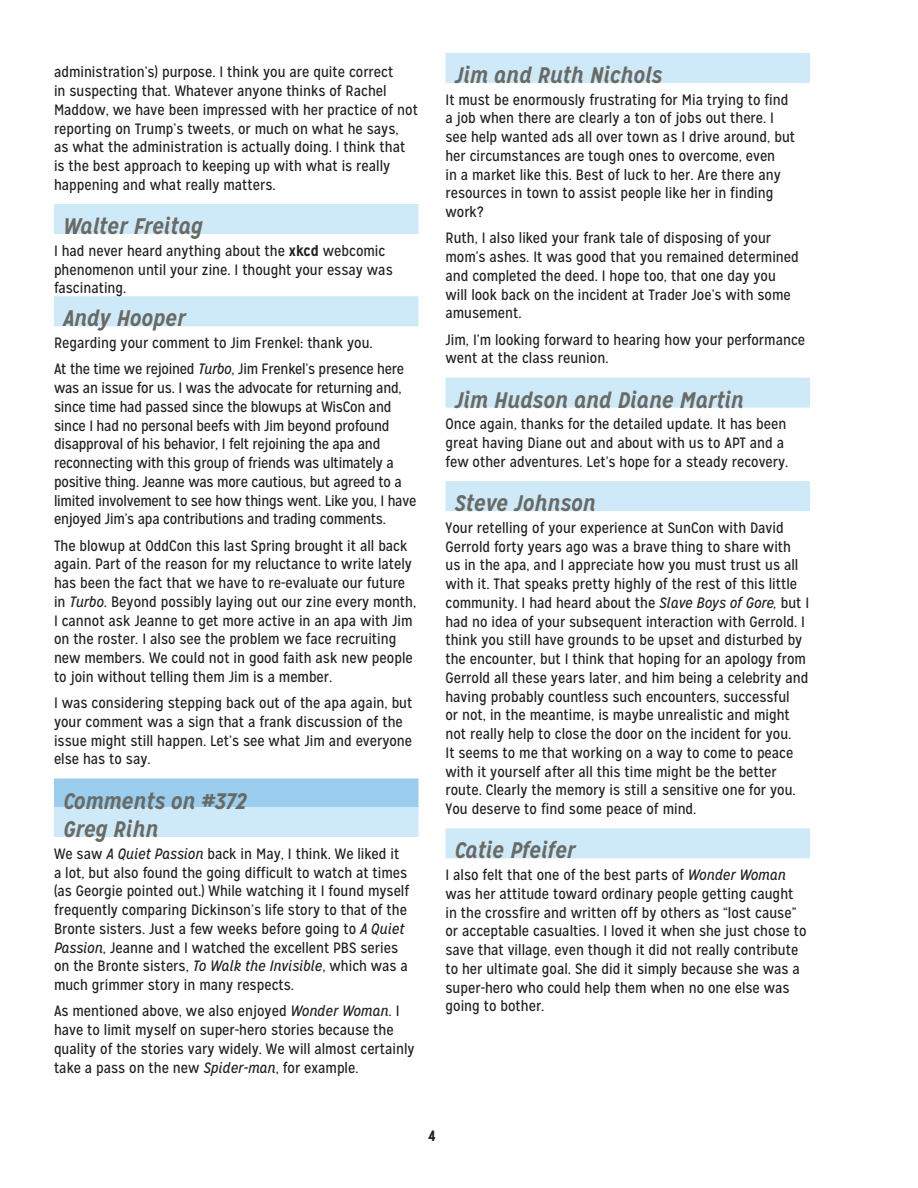
<style>
.page{position:relative;width:918px;height:1188px;background:#fff}
.page>*{position:absolute;margin:0;border:0;box-sizing:border-box;transform-origin:0 0}
.t1{font:italic 700 22.5px/28.5px "Mission Gothic";color:#6a6a65}
.t2{font:15px/18.8px "Mission Gothic";color:#231f20}
.t3{font:700 15px "Mission Gothic";color:#231f20}
.s1{font-weight:700}
.s2{font-style:italic}
</style>
<div class="page">
<div style="left:54px;top:204px;width:364px;height:30px;background:#cee9f8"></div>
<div style="left:54px;top:296px;width:364px;height:30px;background:#cee9f8"></div>
<div style="left:54px;top:778px;width:364px;height:30px;background:#9bcdee"></div>
<div style="left:54px;top:807px;width:364px;height:30px;background:#cee9f8"></div>
<div style="left:446px;top:53px;width:364px;height:30px;background:#cee9f8"></div>
<div style="left:446px;top:378px;width:364px;height:30px;background:#cee9f8"></div>
<div style="left:446px;top:481px;width:364px;height:30px;background:#cee9f8"></div>
<div style="left:446px;top:828px;width:364px;height:30px;background:#cee9f8"></div>
<p class="t2" style="left:54px;top:63px;width:366px">administration’s) purpose. I think you are quite correct<br>in suspecting that. Whatever anyone thinks of Rachel Maddow, we have been impressed with her practice of not reporting on Trump’s tweets, or much on what he says,<br>as what the administration is actually doing. I think that is the best approach to keeping up with what is really happening and what really matters.</p>
<h1 class="t1" style="left:63px;top:212px;width:141px">Walter Freitag</h1>
<p class="t2" style="left:54px;top:241px;width:340px">I had never heard anything about the <span class="s1">xkcd</span> webcomic phenomenon until your zine. I thought your essay was fascinating.</p>
<h1 class="t1" style="left:63px;top:304px;width:124px">Andy Hooper</h1>
<p class="t2" style="left:54px;top:330px;width:352px;line-height:26.2px">Regarding your comment to Jim Frenkel: thank you.<br>At the time we rejoined <span class="s2">Turbo</span>, Jim Frenkel’s presence here</p>
<p class="t2" style="left:54px;top:379px;width:364px">was an issue for us. I was the advocate for returning and, since time had passed since the blowups at WisCon and since I had no personal beefs with Jim beyond profound disapproval of his behavior, I felt rejoining the apa and reconnecting with this group of friends was ultimately a positive thing. Jeanne was more cautious, but agreed to a limited involvement to see how things went. Like you, I have enjoyed Jim’s apa contributions and trading comments.</p>
<p class="t2" style="left:54px;top:536px;width:364px">The blowup at OddCon this last Spring brought it all back again. Part of the reason for my reluctance to write lately has been the fact that we have to re-evaluate our future in <span class="s2">Turbo</span>. Beyond possibly laying out our zine every month, I cannot ask Jeanne to get more active in an apa with Jim on the roster. I also see the problem we face recruiting new members. We could not in good faith ask new people to join without telling them Jim is a member.</p>
<p class="t2" style="left:54px;top:694px;width:360px">I was considering stepping back out of the apa again, but your comment was a sign that a frank discussion of the issue might still happen. Let’s see what Jim and everyone else has to say.</p>
<h1 class="t1" style="left:63px;top:786px;width:185px">Comments on #372<br>Greg Rihn</h1>
<p class="t2" style="left:54px;top:844px;width:357px">We saw <span class="s2">A Quiet Passion</span> back in May, I think. We liked it a lot, but also found the going difficult to watch at times (as Georgie pointed out.) While watching it I found myself frequently comparing Dickinson’s life story to that of the Bronte sisters. Just a few weeks before going to <span class="s2">A Quiet Passion</span>, Jeanne and I watched the excellent PBS series on the Bronte sisters, <span class="s2">To Walk the Invisible</span>, which was a much grimmer story in many respects.</p>
<p class="t2" style="left:54px;top:1002px;width:362px">As mentioned above, we also enjoyed <span class="s2">Wonder Woman</span>. I have to limit myself on super-hero stories because the quality of the stories vary widely. We will almost certainly take a pass on the new <span class="s2">Spider-man</span>, for example.</p>
<h1 class="t1" style="left:454px;top:61px;width:209px">Jim and Ruth Nichols</h1>
<p class="t2" style="left:446px;top:90px;width:351px">It must be enormously frustrating for Mia trying to find a job when there are clearly a ton of jobs out there. I see help wanted ads all over town as I drive around, but her circumstances are tough ones to overcome, even<br>in a market like this. Best of luck to her. Are there any resources in town to assist people like her in finding work?</p>
<p class="t2" style="left:446px;top:229px;width:355px">Ruth, I also liked your frank tale of disposing of your mom’s ashes. It was good that you remained determined and completed the deed. I hope too, that one day you will look back on the incident at Trader Joe’s with some amusement.</p>
<p class="t2" style="left:446px;top:330px;width:361px">Jim, I’m looking forward to hearing how your performance went at the class reunion.</p>
<h1 class="t1" style="left:454px;top:385px;width:291px">Jim Hudson and Diane Martin</h1>
<p class="t2" style="left:446px;top:415px;width:344px">Once again, thanks for the detailed update. It has been great having Diane out and about with us to APT and a few other adventures. Let’s hope for a steady recovery.</p>
<h1 class="t1" style="left:454px;top:489px;width:143px">Steve Johnson</h1>
<p class="t2" style="left:446px;top:518px;width:365px">Your retelling of your experience at SunCon with David Gerrold forty years ago was a brave thing to share with us in the apa, and I appreciate how you must trust us all with it. That speaks pretty highly of the rest of this little community. I had heard about the <span class="s2">Slave Boys of Gore,</span> but I had no idea of your subsequent interaction with Gerrold. I think you still have grounds to be upset and disturbed by the encounter, but I think that hoping for an apology from Gerrold all these years later, and him being a celebrity and having probably countless such encounters, successful<br>or not, in the meantime, is maybe unrealistic and might not really help to close the door on the incident for you.<br>It seems to me that working on a way to come to peace with it yourself after all this time might be the better route. Clearly the memory is still a sensitive one for you.<br>You deserve to find some peace of mind.</p>
<h1 class="t1" style="left:454px;top:836px;width:122px">Catie Pfeifer</h1>
<p class="t2" style="left:446px;top:866px;width:363px">I also felt that one of the best parts of <span class="s2">Wonder Woman </span>was her attitude toward ordinary people getting caught in the crossfire and written off by others as “lost cause” or acceptable casualties. I loved it when she just chose to save that village, even though it did not really contribute to her ultimate goal. She did it simply because she was a super-hero who could help them when no one else was going to bother.</p>
<p class="t3" style="left:428px;top:1126px;width:9px">4</p>
</div>
